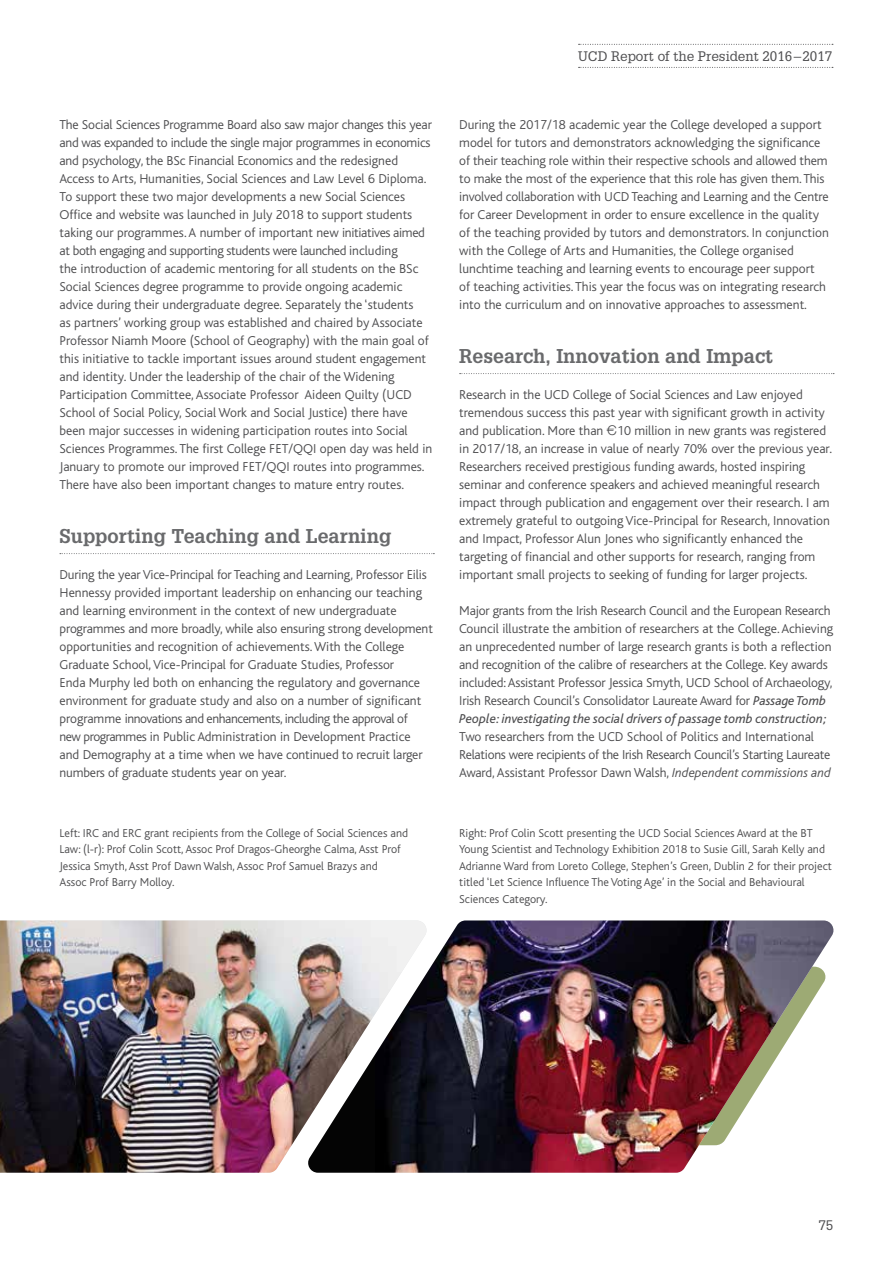
<style>
.page{position:relative;width:893px;height:1263px;background:#fff}
.page>*{position:absolute;margin:0;border:0;box-sizing:border-box;transform-origin:0 0}
.t1{font:700 19.5px "Glypha";color:#696a6c}
.t2{font:300 13.5px/18px "Bliss";color:#4d4d4f}
.t3{font:13.5px "Glypha";color:#4d4d4f}
.t4{font:300 12px/16.5px "Bliss";color:#4d4d4f}
.s1{font-family:"Euro Sans EF One";font-weight:400}
.s2{font-weight:400;font-style:italic}
.s3{font-style:italic}
</style>
<div class="page">
<svg style="left:579px;top:44px;width:254px;height:1px"></svg>
<svg style="left:579px;top:67px;width:254px;height:1px"></svg>
<svg style="left:60px;top:553px;width:374px;height:1px"></svg>
<svg style="left:460px;top:373px;width:374px;height:1px"></svg>
<img style="left:0;top:920px;width:306px;height:253px">
<img style="left:307px;top:920px;width:527px;height:253px">
<p class="t2" style="left:60px;top:115px;width:374px">The Social Sciences Programme Board also saw major changes this year and was expanded to include the single major programmes in economics and psychology, the BSc Financial Economics and the redesigned Access to Arts, Humanities, Social Sciences and Law Level 6 Diploma.<br>To support these two major developments a new Social Sciences Office and website was launched in July 2018 to support students taking our programmes. A number of important new initiatives aimed at both engaging and supporting students were launched including<br>the introduction of academic mentoring for all students on the BSc Social Sciences degree programme to provide ongoing academic advice during their undergraduate degree. Separately the ‘students<br>as partners’ working group was established and chaired by Associate Professor Niamh Moore (School of Geography) with the main goal of this initiative to tackle important issues around student engagement and identity. Under the leadership of the chair of the Widening Participation Committee, Associate Professor Aideen Quilty (UCD School of Social Policy, Social Work and Social Justice) there have been major successes in widening participation routes into Social Sciences Programmes. The first College FET/QQI open day was held in January to promote our improved FET/QQI routes into programmes.<br>There have also been important changes to mature entry routes.</p>
<h1 class="t1" style="left:60px;top:523px;width:333px">Supporting Teaching and Learning</h1>
<p class="t2" style="left:60px;top:565px;width:375px">During the year Vice-Principal for Teaching and Learning, Professor Eilis Hennessy provided important leadership on enhancing our teaching and learning environment in the context of new undergraduate programmes and more broadly, while also ensuring strong development opportunities and recognition of achievements. With the College Graduate School, Vice-Principal for Graduate Studies, Professor<br>Enda Murphy led both on enhancing the regulatory and governance environment for graduate study and also on a number of significant programme innovations and enhancements, including the approval of<br>new programmes in Public Administration in Development Practice and Demography at a time when we have continued to recruit larger numbers of graduate students year on year.</p>
<p class="t3" style="left:578px;top:47px;width:256px">UCD Report of the President 2016 – 2017</p>
<p class="t2" style="left:459px;top:115px;width:371px">During the 2017/18 academic year the College developed a support model for tutors and demonstrators acknowledging the significance of their teaching role within their respective schools and allowed them to make the most of the experience that this role has given them. This involved collaboration with UCD Teaching and Learning and the Centre for Career Development in order to ensure excellence in the quality of the teaching provided by tutors and demonstrators. In conjunction with the College of Arts and Humanities, the College organised lunchtime teaching and learning events to encourage peer support of teaching activities. This year the focus was on integrating research into the curriculum and on innovative approaches to assessment.</p>
<h1 class="t1" style="left:459px;top:343px;width:315px">Research, Innovation and Impact</h1>
<p class="t2" style="left:459px;top:385px;width:374px">Research in the UCD College of Social Sciences and Law enjoyed tremendous success this past year with significant growth in activity and publication. More than <span class="s1">c</span>10 million in new grants was registered in 2017/18, an increase in value of nearly 70% over the previous year.<br>Researchers received prestigious funding awards, hosted inspiring seminar and conference speakers and achieved meaningful research impact through publication and engagement over their research. I am extremely grateful to outgoing Vice-Principal for Research, Innovation and Impact, Professor Alun Jones who significantly enhanced the targeting of financial and other supports for research, ranging from important small projects to seeking of funding for larger projects.</p>
<p class="t2" style="left:459px;top:601px;width:375px">Major grants from the Irish Research Council and the European Research Council illustrate the ambition of researchers at the College. Achieving an unprecedented number of large research grants is both a reflection and recognition of the calibre of researchers at the College. Key awards included: Assistant Professor Jessica Smyth, UCD School of Archaeology, Irish Research Council’s Consolidator Laureate Award for <span class="s2">Passage Tomb People: investigating the social drivers of passage tomb construction;</span></p>
<p class="t2" style="left:459px;top:727px;width:373px">Two researchers from the UCD School of Politics and International<br>Relations were recipients of the Irish Research Council’s Starting Laureate<br>Award, Assistant Professor Dawn Walsh, <span class="s3">Independent commissions and</span></p>
<p class="t4" style="left:60px;top:825px;width:350px">Left: IRC and ERC grant recipients from the College of Social Sciences and Law: (l-r): Prof Colin Scott, Assoc Prof Dragos-Gheorghe Calma, Asst Prof Jessica Smyth, Asst Prof Dawn Walsh, Assoc Prof Samuel Brazys and<br>Assoc Prof Barry Molloy.</p>
<p class="t4" style="left:459px;top:825px;width:374px">Right: Prof Colin Scott presenting the UCD Social Sciences Award at the BT Young Scientist and Technology Exhibition 2018 to Susie Gill, Sarah Kelly and Adrianne Ward from Loreto College, Stephen’s Green, Dublin 2 for their project titled ‘Let Science Influence The Voting Age’ in the Social and Behavioural Sciences Category.</p>
<p class="t3" style="left:818px;top:1217px;width:17px">75</p>
</div>
